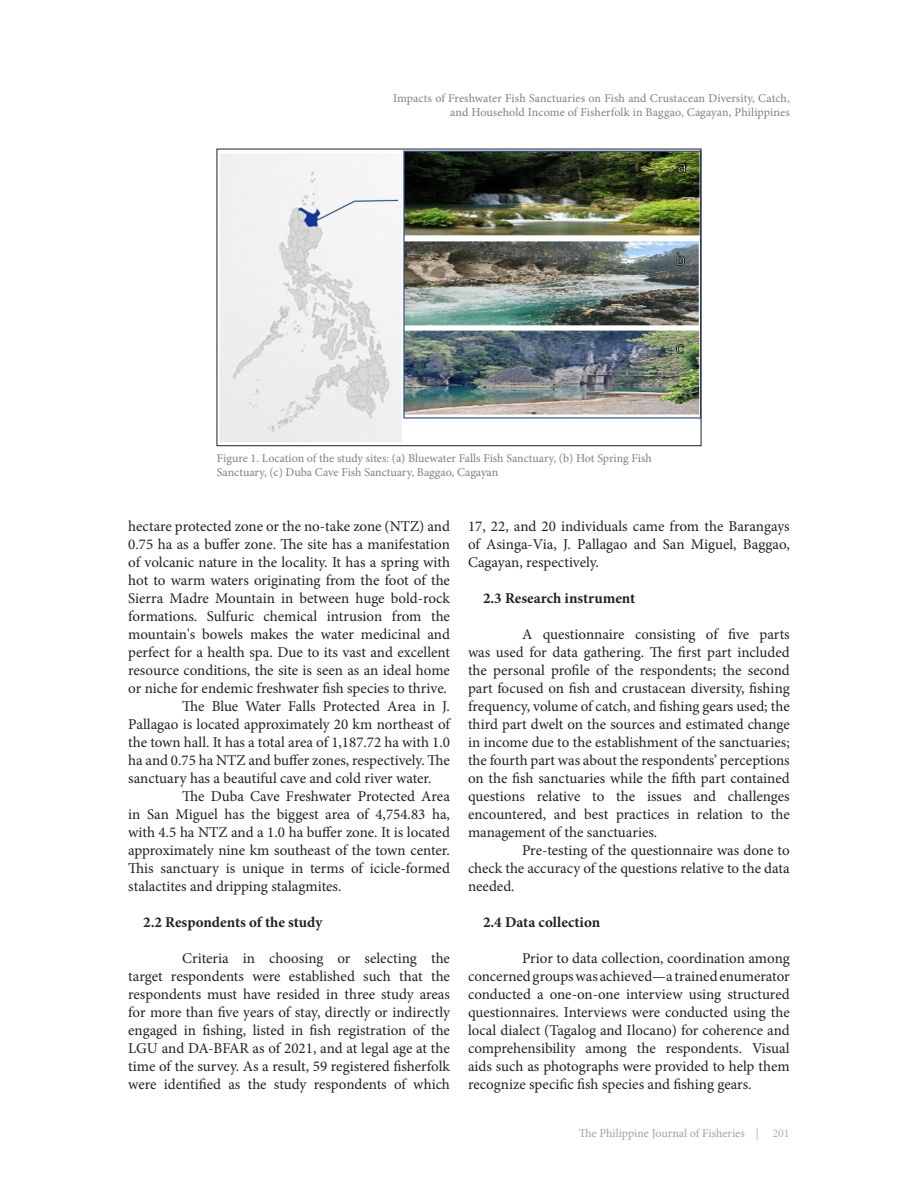
<style>
.page{position:relative;width:918px;height:1188px;background:#fff}
.page>*{position:absolute;margin:0;border:0;box-sizing:border-box;transform-origin:0 0}
.t1{font:15px/18px "Minion Pro";color:#231f20;text-align:justify}
.t2{font:700 15px "Minion Pro";color:#231f20}
.t3{font:12px/14.4px "Minion Pro";letter-spacing:.005em;color:#7e8083;text-align:right}
.t4{font:12px "Minion Pro";color:#a0a1a5}
.s1{color:#b2b3b7}
</style>
<div class="page">
<img style="left:220px;top:151px;width:479px;height:291px">
<div style="left:217px;top:149px;width:484px;height:297px;border:1px solid #231f20"></div>
<p class="t3" style="left:393px;top:91px;width:398px">Impacts of Freshwater Fish Sanctuaries on Fish and Crustacean Diversity, Catch, and Household Income of Fisherfolk in Baggao, Cagayan, Philippines</p>
<p class="t3" style="left:217px;top:451px;width:436px;text-align:left">Figure 1. Location of the study sites: (a) Bluewater Falls Fish Sanctuary, (b) Hot Spring Fish<br>Sanctuary, (c) Duba Cave Fish Sanctuary, Baggao, Cagayan</p>
<p class="t1" style="left:128px;top:518px;width:323px">hectare protected zone or the no-take zone (NTZ) and 0.75 ha as a buffer zone. The site has a manifestation of volcanic nature in the locality. It has a spring with hot to warm waters originating from the foot of the Sierra Madre Mountain in between huge bold-rock formations. Sulfuric chemical intrusion from the mountain's bowels makes the water medicinal and perfect for a health spa. Due to its vast and excellent resource conditions, the site is seen as an ideal home or niche for endemic freshwater fish species to thrive.</p>
<p class="t1" style="left:128px;top:698px;width:323px;text-indent:54px">The Blue Water Falls Protected Area in J.<br>Pallagao is located approximately 20 km northeast of the town hall. It has a total area of 1,187.72 ha with 1.0 ha and 0.75 ha NTZ and buffer zones, respectively. The sanctuary has a beautiful cave and cold river water.</p>
<p class="t1" style="left:128px;top:788px;width:323px;text-align:left;text-indent:54px">The Duba Cave Freshwater Protected Area in San Miguel has the biggest area of 4,754.83 ha, with 4.5 ha NTZ and a 1.0 ha buffer zone. It is located approximately nine km southeast of the town center.<br>This sanctuary is unique in terms of icicle-formed stalactites and dripping stalagmites.</p>
<p class="t2" style="left:143px;top:912px;width:181px">2.2 Respondents of the study</p>
<p class="t1" style="left:128px;top:950px;width:323px;text-indent:54px">Criteria in choosing or selecting the target respondents were established such that the respondents must have resided in three study areas for more than five years of stay, directly or indirectly engaged in fishing, listed in fish registration of the LGU and DA-BFAR as of 2021, and at legal age at the time of the survey. As a result, 59 registered fisherfolk were identified as the study respondents of which</p>
<p class="t1" style="left:468px;top:518px;width:323px">17, 22, and 20 individuals came from the Barangays of Asinga-Via, J. Pallagao and San Miguel, Baggao, Cagayan, respectively.</p>
<p class="t2" style="left:483px;top:588px;width:154px">2.3 Research instrument</p>
<p class="t1" style="left:468px;top:626px;width:323px;text-indent:54px">A questionnaire consisting of five parts was used for data gathering. The first part included the personal profile of the respondents; the second part focused on fish and crustacean diversity, fishing frequency, volume of catch, and fishing gears used; the third part dwelt on the sources and estimated change in income due to the establishment of the sanctuaries; the fourth part was about the respondents’ perceptions on the fish sanctuaries while the fifth part contained questions relative to the issues and challenges encountered, and best practices in relation to the management of the sanctuaries.</p>
<p class="t1" style="left:468px;top:842px;width:323px;text-align:left;text-indent:54px">Pre-testing of the questionnaire was done to check the accuracy of the questions relative to the data needed.</p>
<p class="t2" style="left:483px;top:912px;width:119px">2.4 Data collection</p>
<p class="t1" style="left:468px;top:950px;width:323px;text-indent:54px">Prior to data collection, coordination among concerned groups was achieved—a trained enumerator conducted a one-on-one interview using structured questionnaires. Interviews were conducted using the local dialect (Tagalog and Ilocano) for coherence and comprehensibility among the respondents. Visual aids such as photographs were provided to help them recognize specific fish species and fishing gears.</p>
<p class="t4" style="left:579px;top:1125px;width:212px">The Philippine Journal of Fisheries <span class="s1">| 201</span></p>
</div>
